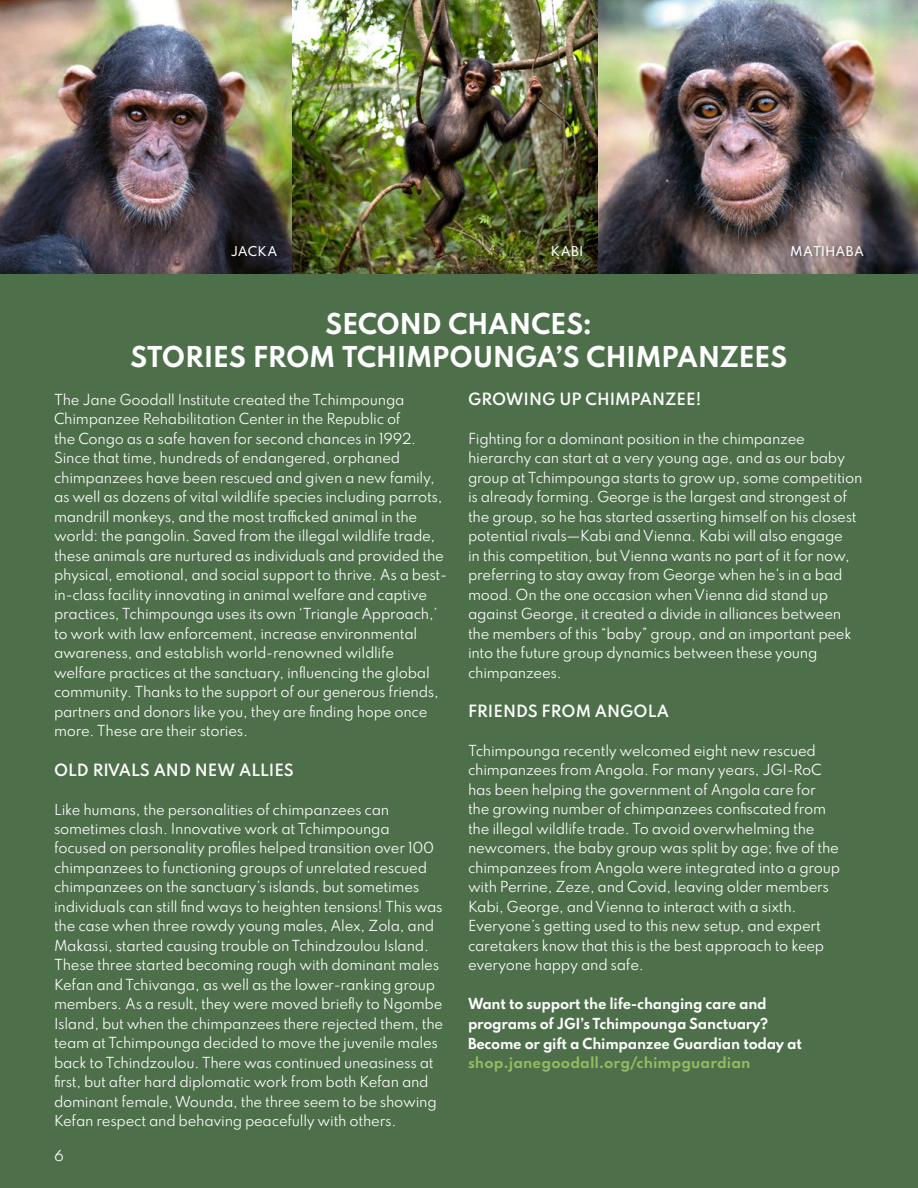
<style>
.page{position:relative;width:918px;height:1188px;background:#4d704a}
.page>*{position:absolute;margin:0;border:0;box-sizing:border-box;transform-origin:0 0}
.t1{font:700 25.5px/33px "Spartan";letter-spacing:-.015em;color:#fff;text-align:center}
.t2{font:600 15px "Spartan";color:#fff}
.t3{font:13.5px/19.5px "Spartan";letter-spacing:-.02em;color:#fff}
.t4{font:700 13.5px/19.5px "Spartan";letter-spacing:-.02em;color:#fff}
.t5{font:700 13.5px "Spartan";letter-spacing:.005em;color:#94ba61}
.t6{font:500 12px "Spartan";letter-spacing:.02em;color:#fff}
</style>
<div class="page">
<img style="left:0;top:0;width:918px;height:274px">
<div style="left:791px;top:246px;width:76px;height:13px;background:#000;opacity:.3"></div>
<div style="left:552px;top:246px;width:34px;height:13px;background:#000;opacity:.3"></div>
<div style="left:231px;top:246px;width:49px;height:14px;background:#000;opacity:.3"></div>
<p class="t6" style="left:231px;top:242px;width:48px">JACKA</p>
<p class="t6" style="left:551px;top:242px;width:34px">KABI</p>
<p class="t6" style="left:790px;top:242px;width:75px">MATIHABA</p>
<h1 class="t1" style="left:130px;top:306px;width:659px">SECOND CHANCES:<br>STORIES FROM TCHIMPOUNGA’S CHIMPANZEES</h1>
<p class="t3" style="left:54px;top:389px;width:395px">The Jane Goodall Institute created the Tchimpounga Chimpanzee Rehabilitation Center in the Republic of<br>the Congo as a safe haven for second chances in 1992.<br>Since that time, hundreds of endangered, orphaned chimpanzees have been rescued and given a new family, as well as dozens of vital wildlife species including parrots, mandrill monkeys, and the most trafficked animal in the world: the pangolin. Saved from the illegal wildlife trade, these animals are nurtured as individuals and provided the physical, emotional, and social support to thrive. As a best&shy;in-class facility innovating in animal welfare and captive practices, Tchimpounga uses its own ‘Triangle Approach,’ to work with law enforcement, increase environmental awareness, and establish world-renowned wildlife welfare practices at the sanctuary, influencing the global community. Thanks to the support of our generous friends, partners and donors like you, they are finding hope once more. These are their stories.</p>
<p class="t2" style="left:54px;top:758px;width:241px">OLD RIVALS AND NEW ALLIES</p>
<p class="t3" style="left:54px;top:799px;width:391px">Like humans, the personalities of chimpanzees can sometimes clash. Innovative work at Tchimpounga focused on personality profiles helped transition over 100 chimpanzees to functioning groups of unrelated rescued chimpanzees on the sanctuary’s islands, but sometimes individuals can still find ways to heighten tensions! This was the case when three rowdy young males, Alex, Zola, and Makassi, started causing trouble on Tchindzoulou Island.<br>These three started becoming rough with dominant males Kefan and Tchivanga, as well as the lower-ranking group members. As a result, they were moved briefly to Ngombe Island, but when the chimpanzees there rejected them, the team at Tchimpounga decided to move the juvenile males back to Tchindzoulou. There was continued uneasiness at first, but after hard diplomatic work from both Kefan and dominant female, Wounda, the three seem to be showing Kefan respect and behaving peacefully with others.</p>
<p class="t2" style="left:468px;top:388px;width:235px">GROWING UP CHIMPANZEE!</p>
<p class="t3" style="left:468px;top:428px;width:396px">Fighting for a dominant position in the chimpanzee hierarchy can start at a very young age, and as our baby group at Tchimpounga starts to grow up, some competition is already forming. George is the largest and strongest of the group, so he has started asserting himself on his closest potential rivals—Kabi and Vienna. Kabi will also engage<br>in this competition, but Vienna wants no part of it for now, preferring to stay away from George when he’s in a bad mood. On the one occasion when Vienna did stand up against George, it created a divide in alliances between the members of this “baby” group, and an important peek into the future group dynamics between these young chimpanzees.</p>
<p class="t2" style="left:468px;top:700px;width:202px">FRIENDS FROM ANGOLA</p>
<p class="t3" style="left:468px;top:740px;width:374px">Tchimpounga recently welcomed eight new rescued chimpanzees from Angola. For many years, JGI-RoC has been helping the government of Angola care for the growing number of chimpanzees confiscated from the illegal wildlife trade. To avoid overwhelming the newcomers, the baby group was split by age; five of the chimpanzees from Angola were integrated into a group with Perrine, Zeze, and Covid, leaving older members Kabi, George, and Vienna to interact with a sixth.<br>Everyone’s getting used to this new setup, and expert caretakers know that this is the best approach to keep everyone happy and safe.</p>
<p class="t4" style="left:468px;top:994px;width:335px">Want to support the life-changing care and programs of JGI’s Tchimpounga Sanctuary?<br>Become or gift a Chimpanzee Guardian today at</p>
<p class="t5" style="left:468px;top:1052px;width:284px">shop.janegoodall.org/chimpguardian</p>
<p class="t3" style="left:54px;top:1145px;width:11px">6</p>
</div>
